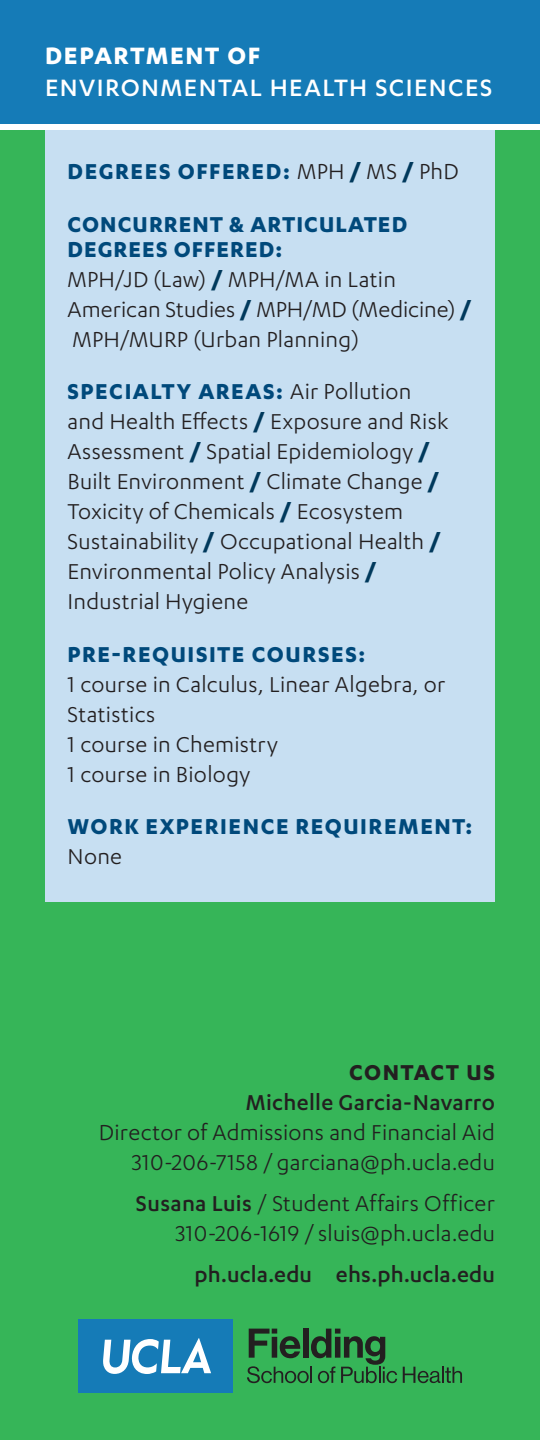
<style>
.page{position:relative;width:540px;height:1440px;background:#fff}
.page>*{position:absolute;margin:0;border:0;box-sizing:border-box;transform-origin:0 0}
.t1{font:500 27.5px "Karbon";letter-spacing:.055em;color:#fff}
.t2{font:700 27.5px "Karbon";letter-spacing:.055em;color:#fff}
.t3{font:25px/30px "Karbon";letter-spacing:.01em;color:#231f20}
.t4{font:700 25px "Karbon";letter-spacing:.06em;color:#00497b}
.t5{font:500 25px "Karbon";letter-spacing:.01em;color:#231f20}
.t6{font:700 25px/25px "Karbon";letter-spacing:.04em;color:#00497b}
.t7{font:700 25px "Karbon";letter-spacing:.055em;color:#231f20}
.s1{font-weight:400;color:#231f20}
.s2{color:#00395c}
.s3{font-weight:700;color:#00395c}
.s4{font-weight:700;color:#00497b}
.s5{font-weight:500}
</style>
<div class="page">
<div style="left:0;top:127px;width:540px;height:1313px;background:#36b558"></div>
<div style="left:45px;top:127px;width:450px;height:775px;background:#c7dff2"></div>
<div style="left:0;top:0;width:540px;height:127px;background:#157bb7"></div>
<div style="left:0;top:125px;width:540px;height:5px;background:#fff"></div>
<svg style="left:247px;top:1329px;width:150px;height:54px"></svg>
<svg style="left:403px;top:1367px;width:59px;height:16px"></svg>
<div style="left:79px;top:1320px;width:154px;height:73px;background:#157bb7"></div>
<svg style="left:103px;top:1338px;width:108px;height:36px"></svg>
<p class="t2" style="left:45px;top:40px;width:217px">DEPARTMENT OF</p>
<p class="t1" style="left:45px;top:72px;width:449px">ENVIRONMENTAL HEALTH SCIENCES</p>
<p class="t4" style="left:68px;top:157px;width:393px">DEGREES OFFERED: <span class="s1">MPH</span> <span class="s2">/</span> <span class="s1">MS</span> <span class="s2">/</span> <span class="s1">PhD</span></p>
<p class="t6" style="left:68px;top:211px;width:341px">CONCURRENT &amp; ARTICULATED<br>DEGREES OFFERED:</p>
<p class="t3" style="left:68px;top:264px;width:406px">MPH/JD (Law) <span class="s3">/</span> MPH/MA in Latin<br>American Studies <span class="s3">/</span> MPH/MD (Medicine) <span class="s3">/<br></span>MPH/MURP (Urban Planning)</p>
<p class="t3" style="left:68px;top:376px;width:383px"><span class="s4">SPECIALTY AREAS:</span> Air Pollution and Health Effects <span class="s3">/</span> Exposure and Risk Assessment <span class="s3">/</span> Spatial Epidemiology <span class="s3">/ </span>Built Environment <span class="s3">/</span> Climate Change <span class="s3">/ </span>Toxicity of Chemicals <span class="s3">/</span> Ecosystem Sustainability <span class="s3">/</span> Occupational Health <span class="s3">/ </span>Environmental Policy Analysis <span class="s3">/ </span>Industrial Hygiene</p>
<p class="t4" style="left:68px;top:640px;width:299px">PRE-REQUISITE COURSES:</p>
<p class="t3" style="left:68px;top:669px;width:380px">1 course in Calculus, Linear Algebra, or<br>Statistics</p>
<p class="t3" style="left:68px;top:729px;width:212px">1 course in Chemistry</p>
<p class="t3" style="left:68px;top:759px;width:184px">1 course in Biology</p>
<p class="t4" style="left:68px;top:812px;width:406px">WORK EXPERIENCE REQUIREMENT:</p>
<p class="t3" style="left:68px;top:841px;width:56px">None</p>
<p class="t7" style="left:349px;top:1058px;width:147px">CONTACT US</p>
<p class="t5" style="left:246px;top:1088px;width:251px">Michelle Garcia-Navarro</p>
<p class="t3" style="left:99px;top:1117px;width:398px">Director of Admissions and Financial Aid</p>
<p class="t3" style="left:132px;top:1147px;width:365px">310-206-7158 / garciana@ph.ucla.edu</p>
<p class="t3" style="left:136px;top:1188px;width:361px"><span class="s5">Susana Luis</span> / Student Affairs Officer</p>
<p class="t3" style="left:175px;top:1218px;width:321px">310-206-1619 / sluis@ph.ucla.edu</p>
<p class="t5" style="left:195px;top:1261px;width:302px">ph.ucla.edu ehs.ph.ucla.edu</p>
</div>
